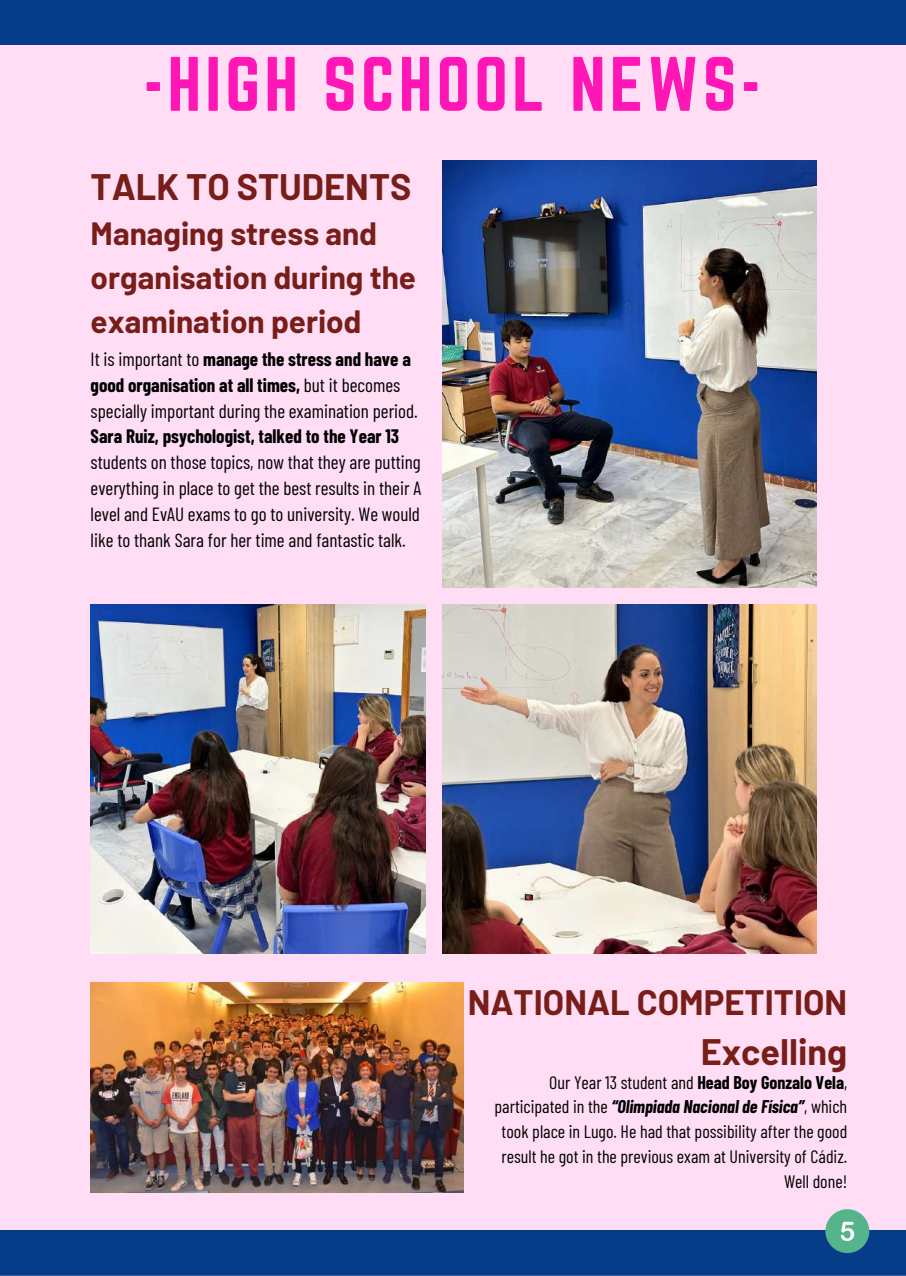
<style>
.page{position:relative;width:906px;height:1276px;background:#ffdef5}
.page>*{position:absolute;margin:0;border:0;box-sizing:border-box;transform-origin:0 0}
.t1{font:67.5px "Norwester";letter-spacing:.06em;color:#ff16b7}
.t2{font:700 36px "Barlow";color:#781e19}
.t3{font:700 34.5px "Barlow";color:#781e19}
.t4{font:700 31.5px/44px "Barlow";color:#781e19}
.t5{font:19.05px/26px "Barlow Condensed";color:#000}
.t6{font:700 19.05px "Barlow Condensed";color:#000}
.t7{font:18px/24.8px "Barlow Condensed";color:#000;text-align:right}
.s1{font-weight:700}
.s2{font-weight:700;font-style:italic}
</style>
<div class="page">
<div style="left:0;top:1231px;width:906px;height:45px;background:#375d9e"></div>
<div style="left:0;top:0;width:906px;height:45px;background:#053d89"></div>
<div style="left:0;top:1230px;width:906px;height:45px;background:#053d89"></div>
<div style="left:825px;top:1209px;width:44px;height:44px;background:#56b48c;border-radius:50%"></div>
<svg style="left:841px;top:1222px;width:13px;height:19px"></svg>
<img style="left:442px;top:160px;width:374px;height:428px">
<img style="left:91px;top:605px;width:334px;height:349px">
<img style="left:442px;top:605px;width:374px;height:349px">
<img style="left:91px;top:982px;width:372px;height:210px">
<h1 class="t1" style="left:143px;top:43px;width:619px">-HIGH SCHOOL NEWS-</h1>
<h2 class="t2" style="left:91px;top:164px;width:322px">TALK TO STUDENTS</h2>
<h3 class="t4" style="left:91px;top:210px;width:327px">Managing stress and organisation during the examination period</h3>
<p class="t5" style="left:91px;top:345px;width:329px">It is important to <span class="s1">manage the stress and have a good organisation at all times,</span> but it becomes specially important during the examination period.</p>
<p class="t6" style="left:91px;top:424px;width:310px">Sara Ruiz, psychologist, talked to the Year 13</p>
<p class="t5" style="left:91px;top:449px;width:332px;text-align:justify">students on those topics, now that they are putting everything in place to get the best results in their A level and EvAU exams to go to university. We would like to thank Sara for her time and fantastic talk.</p>
<h3 class="t3" style="left:468px;top:981px;width:381px">NATIONAL COMPETITION</h3>
<h2 class="t2" style="left:700px;top:1029px;width:148px">Excelling</h2>
<p class="t7" style="left:494px;top:1069px;width:354px">Our Year 13 student and <span class="s1">Head Boy Gonzalo Vela</span>, participated in the <span class="s2">“Olimpiada Nacional de Física”</span>, which took place in Lugo. He had that possibility after the good result he got in the previous exam at University of Cádiz.<br>Well done!</p>
</div>
